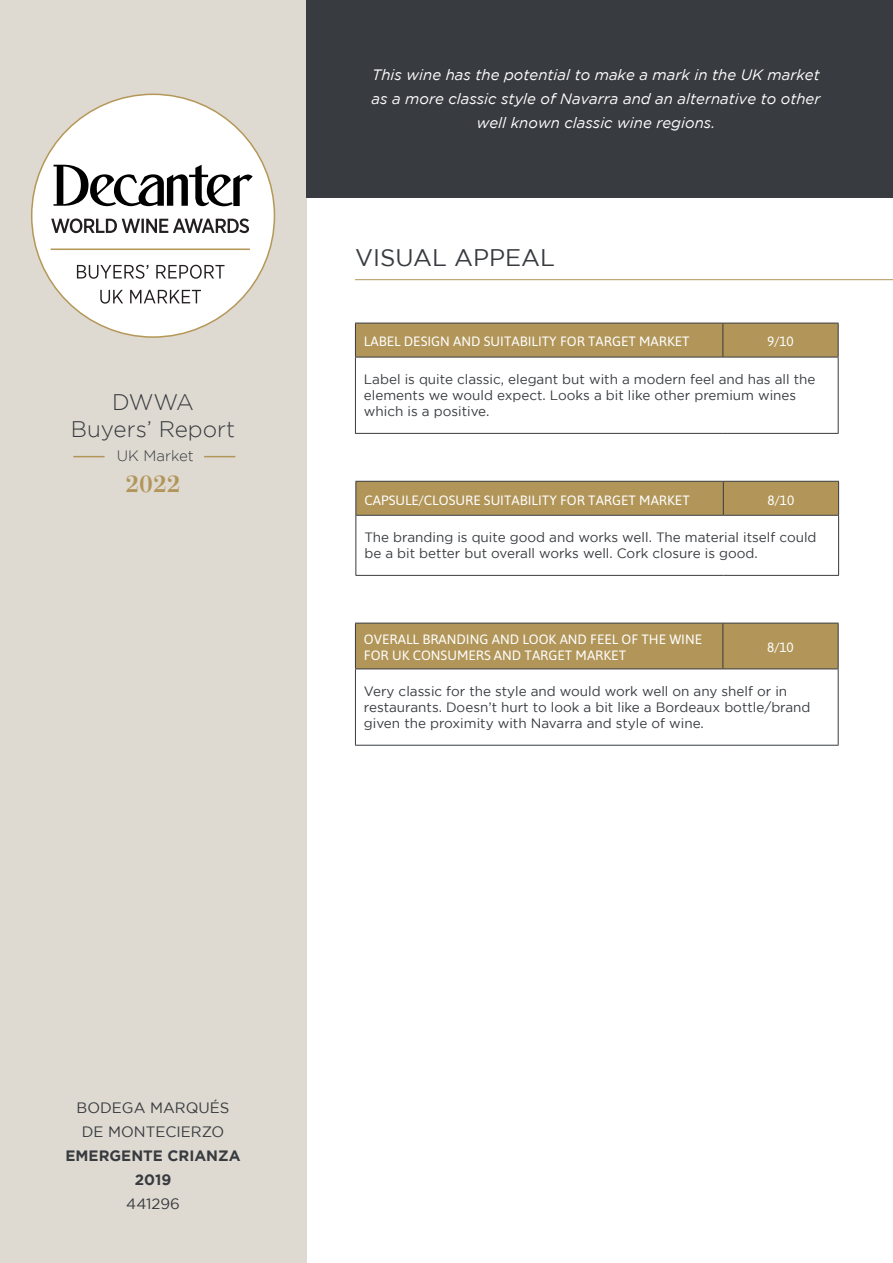
<style>
.page{position:relative;width:893px;height:1263px;background:#fff}
.page>*{position:absolute;margin:0;border:0;box-sizing:border-box;transform-origin:0 0}
.t1{font:24px "Gotham";color:#383b3f}
.t2{font:700 24px "Gianotten LT Pro";color:#b29659}
.t3{font:300 22.5px "Gotham";color:#383b3f}
.t4{font:italic 15px/24px "Gotham";color:#fff;text-align:center}
.t5{font:15px/24px "Gotham";color:#383b3f;text-align:center}
.t6{font:700 15px "Gotham";color:#383b3f}
.t7{font:300 15px "Gotham";color:#383b3f}
.t8{font:13.5px/16.2px "Gotham";color:#383b3f}
.t9{font:13.5px/16.2px "Asap";color:#fff}
</style>
<div class="page">
<div style="left:0;top:0;width:306px;height:1263px;background:#ded9d1"></div>
<hr style="left:73px;top:456px;width:32px;height:1px;background:#b29659">
<hr style="left:204px;top:456px;width:31px;height:1px;background:#b29659">
<hr style="left:355px;top:279px;width:538px;height:1px;background:#b29659">
<div style="left:356px;top:324px;width:482px;height:33px;background:#b29659"></div>
<hr style="left:355px;top:357px;width:1px;height:76px;background:#383b3f">
<hr style="left:723px;top:357px;width:115px;height:1px;background:#383b3f">
<hr style="left:838px;top:357px;width:1px;height:76px;background:#383b3f">
<hr style="left:355px;top:357px;width:368px;height:1px;background:#383b3f">
<hr style="left:355px;top:433px;width:368px;height:1px;background:#383b3f">
<hr style="left:723px;top:433px;width:115px;height:1px;background:#383b3f">
<hr style="left:355px;top:323px;width:368px;height:1px;background:#383b3f">
<hr style="left:355px;top:323px;width:1px;height:34px;background:#383b3f">
<hr style="left:722px;top:323px;width:1px;height:34px;background:#383b3f">
<hr style="left:723px;top:323px;width:115px;height:1px;background:#383b3f">
<hr style="left:838px;top:323px;width:1px;height:34px;background:#383b3f">
<div style="left:356px;top:624px;width:482px;height:44px;background:#b29659"></div>
<hr style="left:355px;top:669px;width:1px;height:76px;background:#383b3f">
<hr style="left:838px;top:669px;width:1px;height:76px;background:#383b3f">
<hr style="left:355px;top:745px;width:368px;height:1px;background:#383b3f">
<hr style="left:723px;top:745px;width:115px;height:1px;background:#383b3f">
<hr style="left:355px;top:623px;width:368px;height:1px;background:#383b3f">
<hr style="left:355px;top:623px;width:1px;height:45px;background:#383b3f">
<hr style="left:355px;top:668px;width:368px;height:1px;background:#383b3f">
<hr style="left:722px;top:623px;width:1px;height:45px;background:#383b3f">
<hr style="left:723px;top:623px;width:115px;height:1px;background:#383b3f">
<hr style="left:838px;top:623px;width:1px;height:45px;background:#383b3f">
<hr style="left:723px;top:668px;width:115px;height:1px;background:#383b3f">
<div style="left:356px;top:482px;width:482px;height:33px;background:#b29659"></div>
<hr style="left:355px;top:516px;width:1px;height:59px;background:#383b3f">
<hr style="left:838px;top:516px;width:1px;height:59px;background:#383b3f">
<hr style="left:355px;top:575px;width:368px;height:1px;background:#383b3f">
<hr style="left:723px;top:575px;width:116px;height:1px;background:#383b3f">
<hr style="left:355px;top:481px;width:368px;height:1px;background:#383b3f">
<hr style="left:355px;top:482px;width:1px;height:33px;background:#383b3f">
<hr style="left:355px;top:515px;width:368px;height:1px;background:#383b3f">
<hr style="left:723px;top:482px;width:1px;height:33px;background:#383b3f">
<hr style="left:723px;top:481px;width:116px;height:1px;background:#383b3f">
<hr style="left:838px;top:482px;width:1px;height:33px;background:#383b3f">
<hr style="left:723px;top:515px;width:116px;height:1px;background:#383b3f">
<div style="left:306px;top:0;width:587px;height:197px;background:#383b3f"></div>
<div style="left:32px;top:94px;width:242px;height:243px;background:#fff;border-radius:50%"></div>
<svg style="left:54px;top:165px;width:199px;height:41px"></svg>
<hr style="left:51px;top:248px;width:199px;height:2px;background:#b59858">
<svg style="left:51px;top:218px;width:198px;height:15px"></svg>
<svg style="left:77px;top:265px;width:147px;height:14px"></svg>
<svg style="left:100px;top:290px;width:101px;height:14px"></svg>
<p class="t3" style="left:112px;top:390px;width:83px">DWWA</p>
<p class="t3" style="left:71px;top:417px;width:166px">Buyers’ Report</p>
<p class="t7" style="left:117px;top:447px;width:79px">UK Market</p>
<p class="t2" style="left:125px;top:469px;width:57px">2022</p>
<p class="t4" style="left:371px;top:62px;width:450px">This wine has the potential to make a mark in the UK market as a more classic style of Navarra and an alternative to other well known classic wine regions.</p>
<p class="t1" style="left:355px;top:244px;width:201px">VISUAL APPEAL</p>
<p class="t9" style="left:364px;top:333px;width:327px">LABEL DESIGN AND SUITABILITY FOR TARGET MARKET</p>
<p class="t9" style="left:767px;top:333px;width:28px">9/10</p>
<p class="t8" style="left:364px;top:371px;width:453px">Label is quite classic, elegant but with a modern feel and has all the elements we would expect. Looks a bit like other premium wines which is a positive.</p>
<p class="t9" style="left:364px;top:492px;width:327px">CAPSULE/CLOSURE SUITABILITY FOR TARGET MARKET</p>
<p class="t9" style="left:768px;top:492px;width:28px">8/10</p>
<p class="t8" style="left:364px;top:529px;width:454px">The branding is quite good and works well. The material itself could be a bit better but overall works well. Cork closure is good.</p>
<p class="t9" style="left:364px;top:631px;width:340px">OVERALL BRANDING AND LOOK AND FEEL OF THE WINE<br>FOR UK CONSUMERS AND TARGET MARKET</p>
<p class="t9" style="left:767px;top:639px;width:28px">8/10</p>
<p class="t8" style="left:364px;top:683px;width:448px">Very classic for the style and would work well on any shelf or in restaurants. Doesn’t hurt to look a bit like a Bordeaux bottle/brand given the proximity with Navarra and style of wine.</p>
<p class="t5" style="left:77px;top:1095px;width:154px">BODEGA MARQUÉS<br>DE MONTECIERZO</p>
<p class="t6" style="left:66px;top:1147px;width:177px">EMERGENTE CRIANZA</p>
<p class="t6" style="left:135px;top:1171px;width:38px">2019</p>
<p class="t5" style="left:126px;top:1191px;width:55px">441296</p>
</div>
